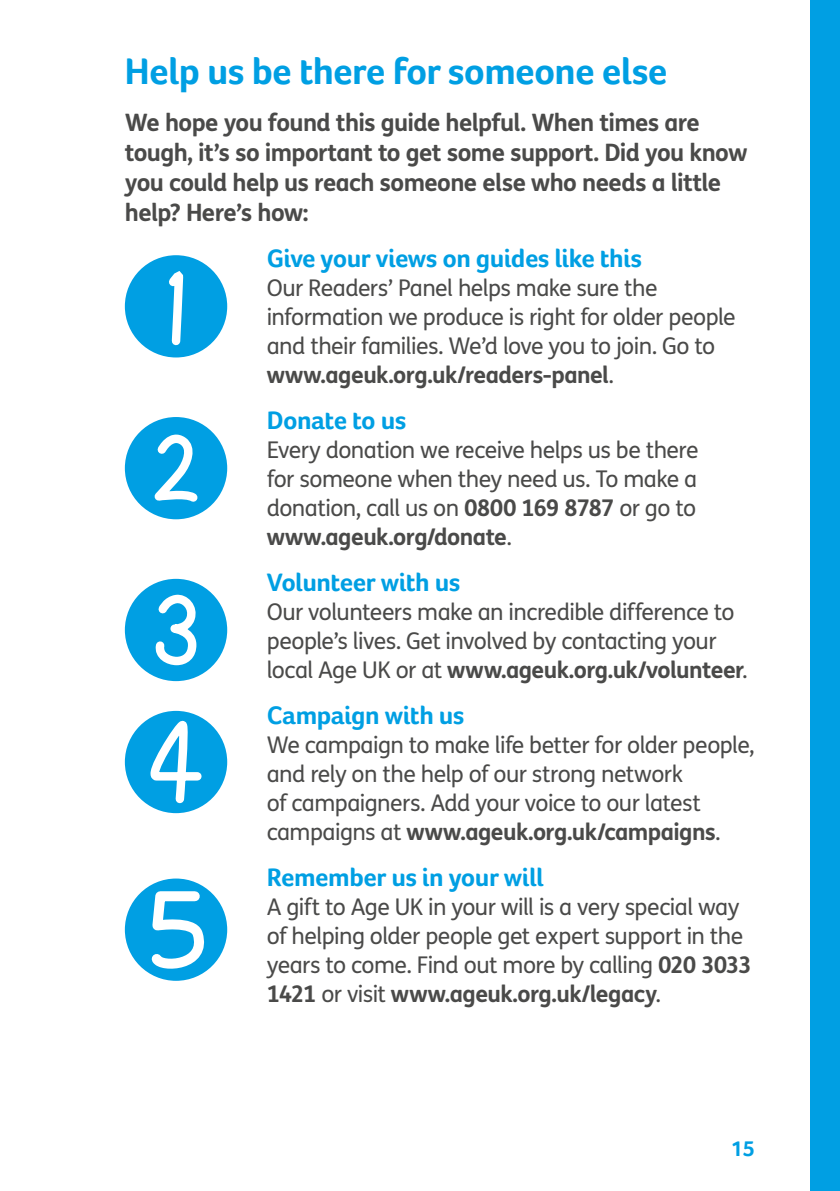
<style>
.page{position:relative;width:840px;height:1191px;background:#fff}
.page>*{position:absolute;margin:0;border:0;box-sizing:border-box;transform-origin:0 0}
.t1{font:700 38px "Foco Age UK";letter-spacing:-.015em;color:#009fe3}
.t2{font:700 26px "Foco Age UK";letter-spacing:-.015em;color:#009fe3}
.t3{font:700 24px/30px "FS Me";letter-spacing:-.025em;color:#4a4a49}
.t4{font:23px/29px "FS Me";letter-spacing:-.025em;color:#4a4a49}
.t5{font:700 22px "Foco Age UK";color:#009fe3}
.s1{font-weight:700}
</style>
<div class="page">
<div style="left:810px;top:0;width:29px;height:1191px;background:#009fe3"></div>
<div style="left:125px;top:255px;width:102px;height:102px;background:#009fe3;border-radius:50%"></div>
<div style="left:125px;top:417px;width:102px;height:102px;background:#009fe3;border-radius:50%"></div>
<div style="left:125px;top:579px;width:102px;height:102px;background:#009fe3;border-radius:50%"></div>
<div style="left:125px;top:711px;width:102px;height:102px;background:#009fe3;border-radius:50%"></div>
<div style="left:125px;top:878px;width:102px;height:102px;background:#009fe3;border-radius:50%"></div>
<svg style="left:169px;top:273px;width:15px;height:73px"></svg>
<svg style="left:154px;top:434px;width:44px;height:68px"></svg>
<svg style="left:155px;top:594px;width:42px;height:72px"></svg>
<svg style="left:146px;top:713px;width:60px;height:94px"></svg>
<svg style="left:143px;top:886px;width:77px;height:92px"></svg>
<h1 class="t1" style="left:125px;top:48px;width:543px">Help us be there for someone else</h1>
<p class="t3" style="left:125px;top:107px;width:623px">We hope you found this guide helpful. When times are tough, it’s so important to get some support. Did you know you could help us reach someone else who needs a little help? Here’s how:</p>
<p class="t2" style="left:266px;top:243px;width:376px">Give your views on guides like this</p>
<p class="t4" style="left:266px;top:274px;width:470px">Our Readers’ Panel helps make sure the information we produce is right for older people and their families. We’d love you to join. Go to <span class="s1">www.ageuk.org.uk/readers-panel</span>.</p>
<p class="t2" style="left:266px;top:405px;width:141px">Donate to us</p>
<p class="t4" style="left:266px;top:436px;width:433px;text-align:justify">Every donation we receive helps us be there for someone when they need us. To make a donation, call us on <span class="s1">0800 169 8787</span> or go to <span class="s1">www.ageuk.org/donate</span>.</p>
<p class="t2" style="left:266px;top:567px;width:195px">Volunteer with us</p>
<p class="t4" style="left:266px;top:598px;width:482px">Our volunteers make an incredible difference to people’s lives. Get involved by contacting your local Age UK or at <span class="s1">www.ageuk.org.uk/volunteer</span>.</p>
<p class="t2" style="left:266px;top:700px;width:199px">Campaign with us</p>
<p class="t4" style="left:266px;top:731px;width:489px">We campaign to make life better for older people, and rely on the help of our strong network<br>of campaigners. Add your voice to our latest campaigns at <span class="s1">www.ageuk.org.uk/campaigns</span>.</p>
<p class="t2" style="left:266px;top:862px;width:278px">Remember us in your will</p>
<p class="t4" style="left:266px;top:893px;width:486px">A gift to Age UK in your will is a very special way of helping older people get expert support in the years to come. Find out more by calling <span class="s1">020 3033<br>1421</span> or visit <span class="s1">www.ageuk.org.uk/legacy</span>.</p>
<p class="t5" style="left:730px;top:1135px;width:26px">15</p>
</div>
